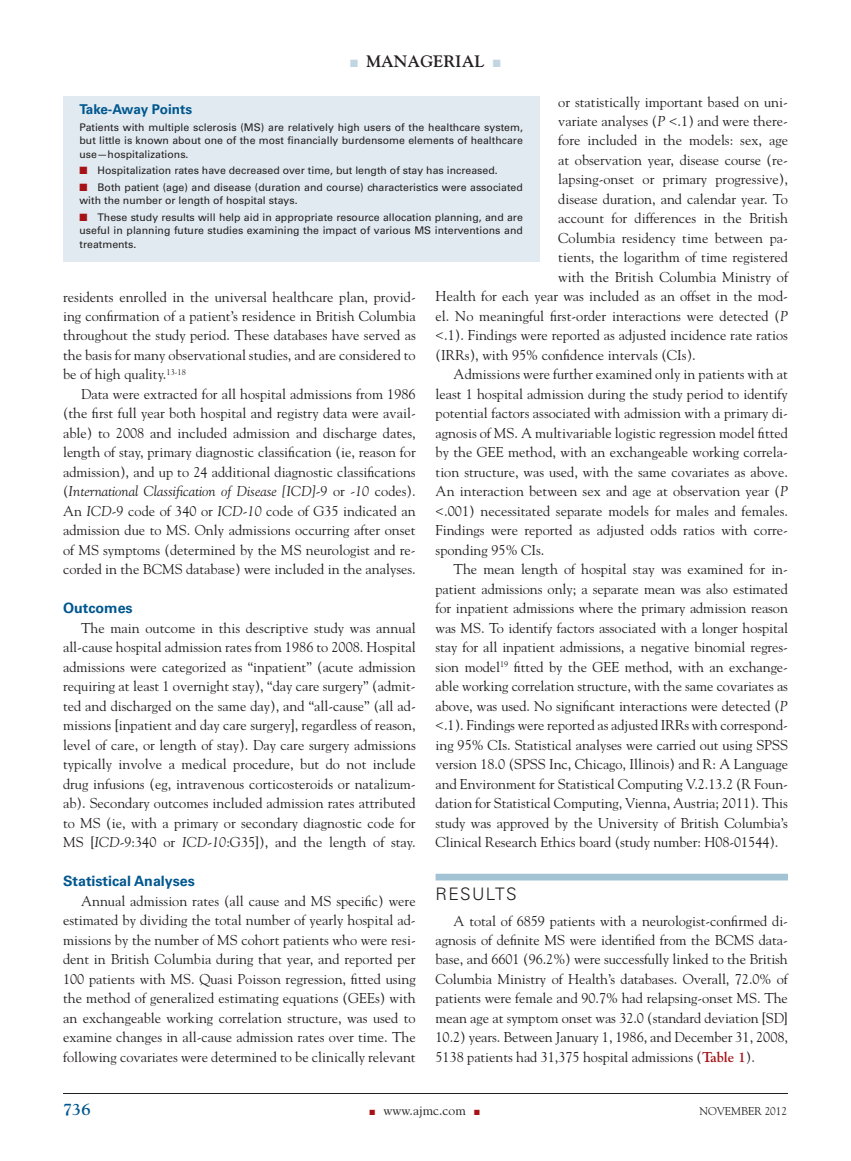
<style>
.page{position:relative;width:851px;height:1161px;background:#fff}
.page>*{position:absolute;margin:0;border:0;box-sizing:border-box;transform-origin:0 0}
.t1{font:300 17.25px "Univers";letter-spacing:.075em;color:#231f20}
.t2{font:700 16.5px "Goudy";color:#231f20}
.t3{font:700 16.5px "Goudy";color:#00578f}
.t4{font:14.25px/19.5px "Goudy";color:#231f20;text-align:justify}
.t5{font:700 14.25px "Univers";color:#00578f}
.t6{font:700 13.5px "Univers";letter-spacing:-.02em;color:#00578f}
.t7{font:13.5px "Goudy";color:#231f20}
.t8{font:11.25px "Goudy";color:#231f20}
.t9{font:10.5px/13.5px "Univers";color:#231f20;text-align:justify}
.s1{color:#c2d6e1}
.s2{font-style:italic}
.s3{font-weight:700;color:#a61216}
.s4{color:#a61216}
</style>
<div class="page">
<hr style="left:63px;top:1093px;width:725px;height:1px;background:#231f20">
<div style="left:435px;top:874px;width:353px;height:6px;background:#a1c3d3"></div>
<div style="left:63px;top:96px;width:476px;height:166px;background:#e0eaf0"></div>
<p class="t2" style="left:350px;top:51px;width:152px"><span class="s1">■</span> MANAGERIAL <span class="s1">■</span></p>
<p class="t4" style="left:558px;top:92px;width:231px">or statistically important based on uni-</p>
<p class="t4" style="left:558px;top:111px;width:231px">variate analyses (<span class="s2">P</span> &lt;.1) and were there-</p>
<p class="t4" style="left:558px;top:131px;width:231px">fore included in the models: sex, age</p>
<p class="t4" style="left:558px;top:150px;width:231px">at observation year, disease course (re-</p>
<p class="t4" style="left:558px;top:170px;width:231px">lapsing-onset or primary progressive),</p>
<p class="t4" style="left:558px;top:189px;width:231px">disease duration, and calendar year. To</p>
<p class="t4" style="left:558px;top:209px;width:231px">account for differences in the British</p>
<p class="t4" style="left:558px;top:228px;width:231px">Columbia residency time between pa-</p>
<p class="t4" style="left:558px;top:248px;width:231px">tients, the logarithm of time registered</p>
<p class="t4" style="left:558px;top:267px;width:231px">with the British Columbia Ministry of</p>
<p class="t4" style="left:435px;top:287px;width:354px">Health for each year was included as an offset in the mod-</p>
<p class="t4" style="left:435px;top:306px;width:354px">el. No meaningful first-order interactions were detected (<span class="s2">P</span></p>
<p class="t4" style="left:435px;top:326px;width:354px">&lt;.1). Findings were reported as adjusted incidence rate ratios</p>
<p class="t4" style="left:435px;top:345px;width:262px">(IRRs), with 95% confidence intervals (CIs).</p>
<p class="t4" style="left:453px;top:365px;width:336px">Admissions were further examined only in patients with at</p>
<p class="t4" style="left:435px;top:384px;width:354px">least 1 hospital admission during the study period to identify</p>
<p class="t4" style="left:435px;top:404px;width:354px">potential factors associated with admission with a primary di-</p>
<p class="t4" style="left:435px;top:423px;width:354px">agnosis of MS. A multivariable logistic regression model fitted</p>
<p class="t4" style="left:435px;top:443px;width:354px">by the GEE method, with an exchangeable working correla-</p>
<p class="t4" style="left:435px;top:462px;width:354px">tion structure, was used, with the same covariates as above.</p>
<p class="t4" style="left:435px;top:482px;width:354px">An interaction between sex and age at observation year (<span class="s2">P</span></p>
<p class="t4" style="left:435px;top:501px;width:354px">&lt;.001) necessitated separate models for males and females.</p>
<p class="t4" style="left:435px;top:521px;width:354px">Findings were reported as adjusted odds ratios with corre-</p>
<p class="t4" style="left:435px;top:540px;width:110px">sponding 95% CIs.</p>
<p class="t4" style="left:453px;top:559px;width:336px">The mean length of hospital stay was examined for in-</p>
<p class="t4" style="left:435px;top:579px;width:354px">patient admissions only; a separate mean was also estimated</p>
<p class="t4" style="left:435px;top:598px;width:354px">for inpatient admissions where the primary admission reason</p>
<p class="t4" style="left:435px;top:618px;width:354px">was MS. To identify factors associated with a longer hospital</p>
<p class="t4" style="left:435px;top:637px;width:354px">stay for all inpatient admissions, a negative binomial regres-</p>
<p class="t4" style="left:435px;top:657px;width:354px">sion model<sup>19</sup> fitted by the GEE method, with an exchange-</p>
<p class="t4" style="left:435px;top:677px;width:354px">able working correlation structure, with the same covariates as</p>
<p class="t4" style="left:435px;top:696px;width:354px">above, was used. No significant interactions were detected (<span class="s2">P</span></p>
<p class="t4" style="left:435px;top:716px;width:354px">&lt;.1). Findings were reported as adjusted IRRs with correspond-</p>
<p class="t4" style="left:435px;top:735px;width:354px">ing 95% CIs. Statistical analyses were carried out using SPSS</p>
<p class="t4" style="left:435px;top:755px;width:354px">version 18.0 (SPSS Inc, Chicago, Illinois) and R: A Language</p>
<p class="t4" style="left:435px;top:774px;width:354px">and Environment for Statistical Computing V.2.13.2 (R Foun-</p>
<p class="t4" style="left:435px;top:794px;width:354px">dation for Statistical Computing, Vienna, Austria; 2011). This</p>
<p class="t4" style="left:435px;top:813px;width:354px">study was approved by the University of British Columbia’s</p>
<p class="t4" style="left:435px;top:833px;width:344px">Clinical Research Ethics board (study number: H08-01544).</p>
<p class="t1" style="left:435px;top:883px;width:83px">RESULTS</p>
<p class="t4" style="left:435px;top:911px;width:354px;text-indent:18px">A total of 6859 patients with a neurologist-confirmed di&shy;agnosis of definite MS were identified from the BCMS data&shy;base, and 6601 (96.2%) were successfully linked to the British Columbia Ministry of Health’s databases. Overall, 72.0% of patients were female and 90.7% had relapsing-onset MS. The mean age at symptom onset was 32.0 (standard deviation [SD] 10.2) years. Between January 1, 1986, and December 31, 2008, 5138 patients had 31,375 hospital admissions (<span class="s3">TABLE 1</span>).</p>
<p class="t6" style="left:80px;top:101px;width:114px">Take-Away Points</p>
<p class="t9" style="left:80px;top:120px;width:445px">Patients with multiple sclerosis (MS) are relatively high users of the healthcare system, but little is known about one of the most financially burdensome elements of healthcare use—hospitalizations.</p>
<p class="t9" style="left:80px;top:164px;width:420px"><span class="s4">■</span> Hospitalization rates have decreased over time, but length of stay has increased.</p>
<p class="t9" style="left:80px;top:180px;width:445px"><span class="s4">■</span> Both patient (age) and disease (duration and course) characteristics were associated with the number or length of hospital stays.</p>
<p class="t9" style="left:80px;top:210px;width:445px"><span class="s4">■</span> These study results will help aid in appropriate resource allocation planning, and are useful in planning future studies examining the impact of various MS interventions and treatments.</p>
<p class="t4" style="left:63px;top:287px;width:354px">residents enrolled in the universal healthcare plan, provid&shy;ing confirmation of a patient’s residence in British Columbia throughout the study period. These databases have served as the basis for many observational studies, and are considered to be of high quality.<sup>13-18</sup></p>
<p class="t4" style="left:63px;top:384px;width:354px;text-indent:18px">Data were extracted for all hospital admissions from 1986 (the first full year both hospital and registry data were avail&shy;able) to 2008 and included admission and discharge dates, length of stay, primary diagnostic classification (ie, reason for admission), and up to 24 additional diagnostic classifications (<span class="s2">International Classification of Disease [ICD]-9</span> or <span class="s2">-10</span> codes).<br>An <span class="s2">ICD-9</span> code of 340 or <span class="s2">ICD-10</span> code of G35 indicated an admission due to MS. Only admissions occurring after onset of MS symptoms (determined by the MS neurologist and re&shy;corded in the BCMS database) were included in the analyses.</p>
<p class="t5" style="left:63px;top:600px;width:71px">Outcomes</p>
<p class="t4" style="left:63px;top:618px;width:354px;text-indent:18px">The main outcome in this descriptive study was annual all-cause hospital admission rates from 1986 to 2008. Hospital admissions were categorized as “inpatient” (acute admission requiring at least 1 overnight stay), “day care surgery” (admit&shy;ted and discharged on the same day), and “all-cause” (all ad&shy;missions [inpatient and day care surgery], regardless of reason, level of care, or length of stay). Day care surgery admissions typically involve a medical procedure, but do not include drug infusions (eg, intravenous corticosteroids or natalizum&shy;ab). Secondary outcomes included admission rates attributed to MS (ie, with a primary or secondary diagnostic code for MS [<span class="s2">ICD-9</span>:340 or <span class="s2">ICD-10</span>:G35]), and the length of stay.</p>
<p class="t5" style="left:63px;top:873px;width:133px">Statistical Analyses</p>
<p class="t4" style="left:63px;top:891px;width:354px;text-indent:18px">Annual admission rates (all cause and MS specific) were estimated by dividing the total number of yearly hospital ad&shy;missions by the number of MS cohort patients who were resi&shy;dent in British Columbia during that year, and reported per 100 patients with MS. Quasi Poisson regression, fitted using the method of generalized estimating equations (GEEs) with an exchangeable working correlation structure, was used to examine changes in all-cause admission rates over time. The following covariates were determined to be clinically relevant</p>
<p class="t3" style="left:63px;top:1099px;width:29px">736</p>
<p class="t7" style="left:369px;top:1102px;width:112px"><span class="s4">■</span> www.ajmc.com <span class="s4">■</span></p>
<p class="t8" style="left:699px;top:1104px;width:9px">november</p>
<p class="t8" style="left:764px;top:1104px;width:24px">2012</p>
</div>
